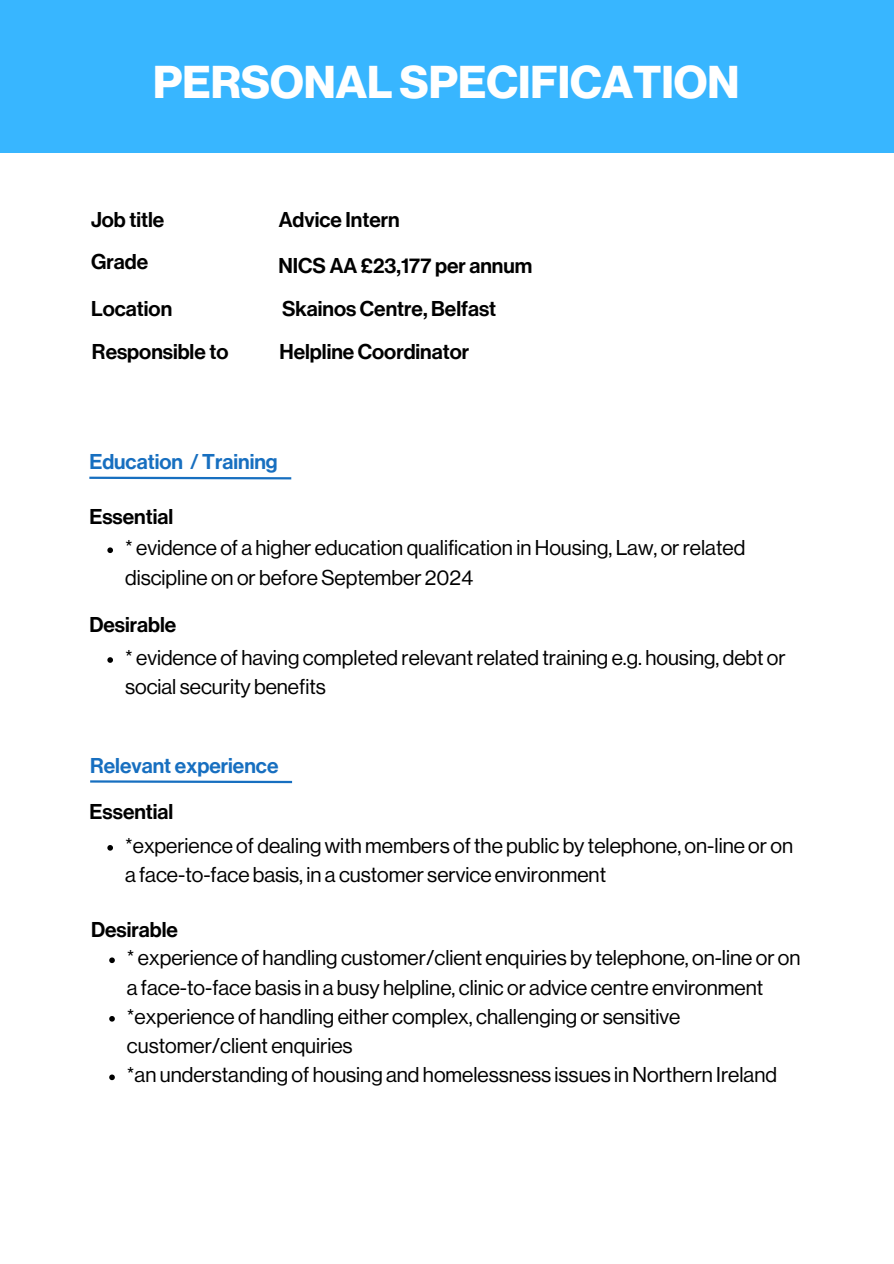
<style>
.page{position:relative;width:894px;height:1264px;background:#fff}
.page>*{position:absolute;margin:0;border:0;box-sizing:border-box;transform-origin:0 0}
.t1{font:700 45px "Haas Grot Disp 75";color:#fff}
.t2{font:21px/29.2px "Haas Grot Disp 55 Roman";color:#000}
.t3{font:500 21px "Haas Grot Disp 65";color:#000}
.t4{font:500 21px "Haas Grot Disp 65";color:#176fc0}
</style>
<div class="page">
<div style="left:0;top:0;width:893px;height:153px;background:#38b6ff"></div>
<svg style="left:107px;top:547px;width:6px;height:6px"></svg>
<svg style="left:107px;top:845px;width:6px;height:5px"></svg>
<svg style="left:89px;top:476px;width:203px;height:4px"></svg>
<svg style="left:107px;top:657px;width:6px;height:6px"></svg>
<svg style="left:90px;top:780px;width:203px;height:4px"></svg>
<svg style="left:109px;top:957px;width:6px;height:6px"></svg>
<svg style="left:109px;top:1016px;width:6px;height:5px"></svg>
<svg style="left:109px;top:1074px;width:6px;height:6px"></svg>
<h1 class="t1" style="left:153px;top:61px;width:587px">PERSONALSPECIFICATION</h1>
<h2 class="t3" style="left:91px;top:209px;width:75px">Job title</h2>
<h2 class="t3" style="left:279px;top:209px;width:122px">Advice Intern</h2>
<h2 class="t3" style="left:91px;top:252px;width:59px">Grade</h2>
<h2 class="t3" style="left:278px;top:255px;width:255px">NICS AA £23,177 per annum</h2>
<p class="t3" style="left:91px;top:298px;width:83px">Location</p>
<p class="t3" style="left:282px;top:298px;width:216px">Skainos Centre, Belfast</p>
<h2 class="t3" style="left:92px;top:342px;width:138px">Responsible to</h2>
<h2 class="t3" style="left:279px;top:342px;width:191px">Helpline Coordinator</h2>
<h2 class="t4" style="left:89px;top:452px;width:190px">Education / Training</h2>
<h2 class="t3" style="left:89px;top:506px;width:85px">Essential</h2>
<h2 class="t2" style="left:125px;top:534px;width:621px">* evidence of a higher education qualification in Housing, Law, or related discipline on or before September 2024</h2>
<p class="t3" style="left:89px;top:615px;width:88px">Desirable</p>
<h2 class="t2" style="left:125px;top:643px;width:662px">* evidence of having completed relevant related training e.g. housing, debt or social security benefits</h2>
<h2 class="t4" style="left:90px;top:756px;width:190px">Relevant experience</h2>
<p class="t3" style="left:90px;top:802px;width:85px">Essential</p>
<h2 class="t2" style="left:125px;top:831px;width:669px">*experience of dealing with members of the public by telephone, on-line or on a face-to-face basis, in a customer service environment</h2>
<h2 class="t3" style="left:91px;top:919px;width:88px">Desirable</h2>
<p class="t2" style="left:127px;top:944px;width:675px">* experience of handling customer/client enquiries by telephone, on-line or on a face-to-face basis in a busy helpline, clinic or advice centre environment</p>
<h2 class="t2" style="left:127px;top:1002px;width:555px">*experience of handling either complex, challenging or sensitive customer/client enquiries</h2>
<p class="t2" style="left:127px;top:1061px;width:651px">*an understanding of housing and homelessness issues in Northern Ireland</p>
</div>
